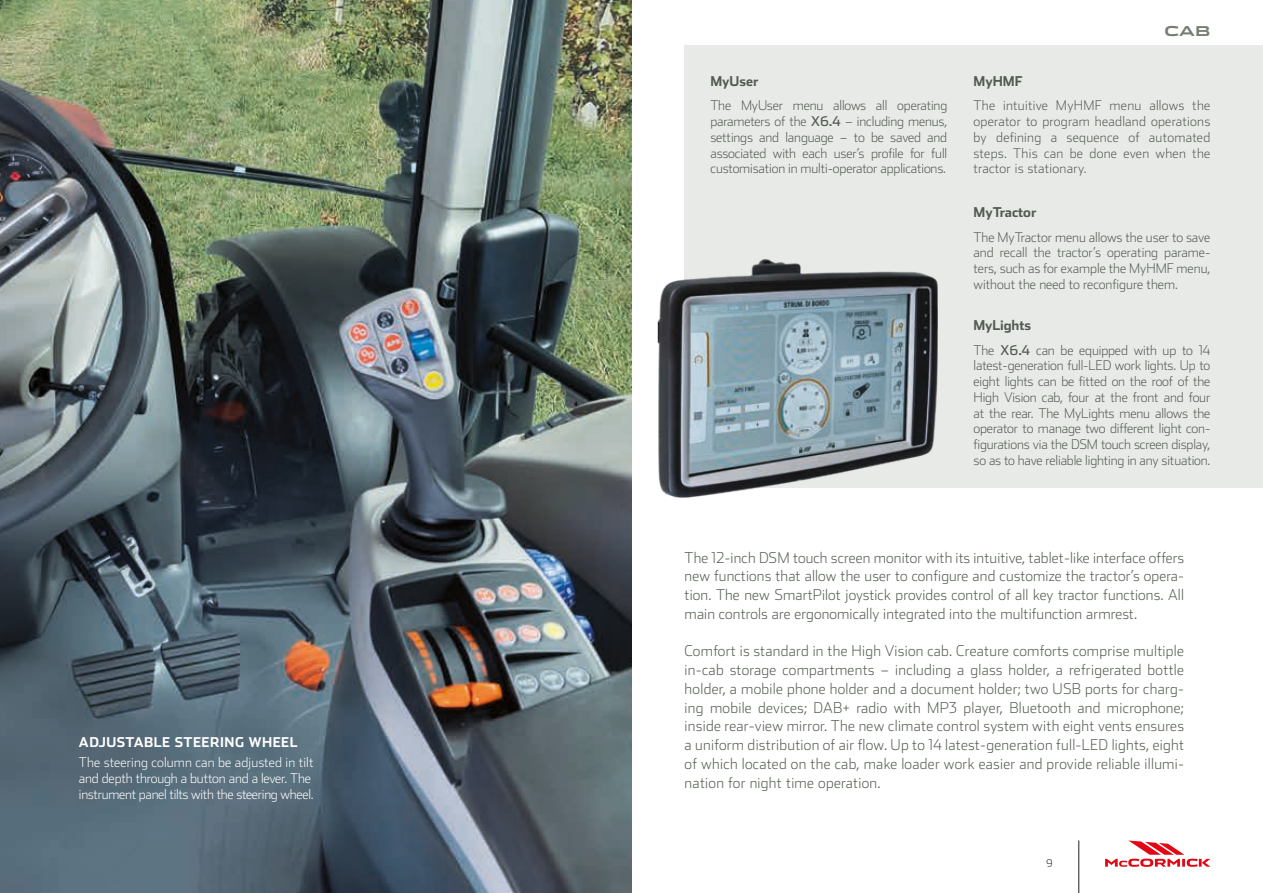
<style>
.page{position:relative;width:1263px;height:893px;background:#fff}
.page>*{position:absolute;margin:0;border:0;box-sizing:border-box;transform-origin:0 0}
.t1{font:200 15px/18.8px "Stainless";letter-spacing:.01em;color:#525b50;text-align:justify}
.t2{font:200 13.5px/15.8px "Stainless";letter-spacing:-.01em;color:#525b50;text-align:justify}
.t3{font:200 13.5px/15.8px "Stainless";letter-spacing:-.01em;color:#fff}
.t4{font:700 13.5px "Stainless";letter-spacing:.04em;color:#fff}
.t5{font:700 13.5px "Stainless";color:#525b50}
.t6{font:700 13.5px "Stainless Ext";color:#757e72}
.t7{font:200 10.5px "Stainless";color:#1d1d1b}
.s1{font-weight:400}
.s2{font-weight:700}
</style>
<div class="page">
<div style="left:684px;top:45px;width:579px;height:443px;background:#e8eae8"></div>
<img style="left:0;top:0;width:631px;height:893px">
<img style="left:658px;top:259px;width:280px;height:239px">
<svg style="left:1105px;top:840px;width:105px;height:27px"></svg>
<hr style="left:1078px;top:840px;width:1px;height:53px;background:#1d1d1b">
<p class="t4" style="left:79px;top:734px;width:220px">ADJUSTABLE STEERING WHEEL</p>
<p class="t3" style="left:79px;top:754px;width:236px">The steering column can be adjusted in tilt and depth through a button and a lever. The instrument panel tilts with the steering wheel.</p>
<p class="t5" style="left:710px;top:73px;width:50px">MyUser</p>
<p class="t2" style="left:710px;top:98px;width:238px">The MyUser menu allows all operating parameters of the <span class="s1">X6.4</span> – including menus, settings and language – to be saved and associated with each user’s profile for full customisation in multi-operator applications.</p>
<p class="t6" style="left:1164px;top:23px;width:47px">CAB</p>
<p class="t5" style="left:973px;top:73px;width:50px">MyHMF</p>
<p class="t2" style="left:973px;top:98px;width:238px">The intuitive MyHMF menu allows the operator to program headland operations by defining a sequence of automated steps. This can be done even when the tractor is stationary.</p>
<p class="t5" style="left:973px;top:204px;width:64px">MyTractor</p>
<p class="t2" style="left:973px;top:229px;width:238px">The MyTractor menu allows the user to save and recall the tractor’s operating parame&shy;ters, such as for example the MyHMF menu, without the need to reconfigure them.</p>
<p class="t2" style="left:973px;top:313px;width:238px;line-height:24.5px"><span class="s2">MyLights<br></span>The <span class="s1">X6.4</span> can be equipped with up to 14</p>
<p class="t2" style="left:973px;top:358px;width:238px">latest-generation full-LED work lights. Up to eight lights can be fitted on the roof of the High Vision cab, four at the front and four at the rear. The MyLights menu allows the operator to manage two different light con&shy;figurations via the DSM touch screen display, so as to have reliable lighting in any situation.</p>
<p class="t1" style="left:685px;top:548px;width:501px">The 12-inch DSM touch screen monitor with its intuitive, tablet-like interface offers new functions that allow the user to configure and customize the tractor’s opera&shy;tion. The new SmartPilot joystick provides control of all key tractor functions. All main controls are ergonomically integrated into the multifunction armrest.</p>
<p class="t1" style="left:685px;top:642px;width:501px">Comfort is standard in the High Vision cab. Creature comforts comprise multiple in-cab storage compartments – including a glass holder, a refrigerated bottle holder, a mobile phone holder and a document holder; two USB ports for charg&shy;ing mobile devices; DAB+ radio with MP3 player, Bluetooth and microphone; inside rear-view mirror. The new climate control system with eight vents ensures a uniform distribution of air flow. Up to 14 latest-generation full-LED lights, eight of which located on the cab, make loader work easier and provide reliable illumi&shy;nation for night time operation.</p>
<p class="t7" style="left:1046px;top:857px;width:7px">9</p>
</div>
